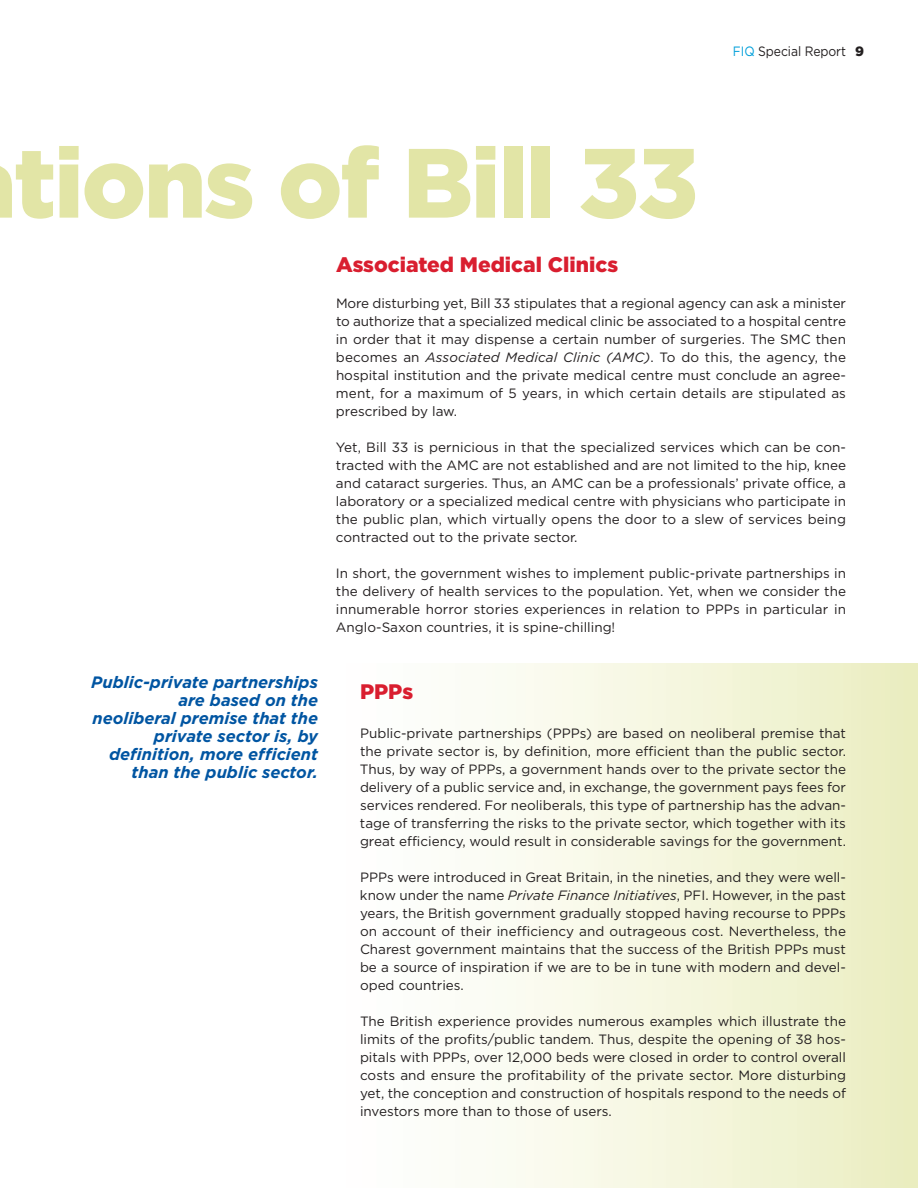
<style>
.page{position:relative;width:918px;height:1188px;background:#fff}
.page>*{position:absolute;margin:0;border:0;box-sizing:border-box;transform-origin:0 0}
.t1{font:900 98.1px "Gotham";letter-spacing:-.02em;color:#e2e5a6}
.t2{font:900 21px "Gotham";color:#d91e2f}
.t3{font:italic 700 16.5px/18px "Gotham";color:#0155a2;text-align:right}
.t4{font:13.5px/18px "Gotham";color:#231f20;text-align:justify}
.t5{font:13.5px "Gotham";color:#231f20;scale:.9 1}
.s1{color:#009fda}
.s2{font-weight:900}
.s3{font-style:italic}
</style>
<div class="page">
<h1 class="t1" style="left:14px;top:126px;width:686px">tions of Bill 33</h1>
<p class="t5" style="left:733px;top:43px;width:147px"><span class="s1">FIQ</span> Special Report <span class="s2">9</span></p>
<p class="t3" style="left:91px;top:673px;width:228px">Public-private partnerships are based on the neoliberal premise that the private sector is, by definition, more efficient than the public sector.</p>
<h2 class="t2" style="left:336px;top:252px;width:284px">Associated Medical Clinics</h2>
<p class="t4" style="left:336px;top:294px;width:512px">More disturbing yet, Bill 33 stipulates that a regional agency can ask a minister to authorize that a specialized medical clinic be associated to a hospital centre in order that it may dispense a certain number of surgeries. The SMC then becomes an <span class="s3">Associated Medical Clinic (AMC)</span>. To do this, the agency, the hospital institution and the private medical centre must conclude an agree&shy;ment, for a maximum of 5 years, in which certain details are stipulated as prescribed by law.</p>
<p class="t4" style="left:336px;top:438px;width:512px">Yet, Bill 33 is pernicious in that the specialized services which can be con&shy;tracted with the AMC are not established and are not limited to the hip, knee and cataract surgeries. Thus, an AMC can be a professionals’ private office, a laboratory or a specialized medical centre with physicians who participate in the public plan, which virtually opens the door to a slew of services being contracted out to the private sector.</p>
<p class="t4" style="left:336px;top:564px;width:512px">In short, the government wishes to implement public-private partnerships in the delivery of health services to the population. Yet, when we consider the innumerable horror stories experiences in relation to PPPs in particular in Anglo-Saxon countries, it is spine-chilling!</p>
<h2 class="t2" style="left:360px;top:680px;width:55px">PPPs</h2>
<p class="t4" style="left:360px;top:725px;width:488px">Public-private partnerships (PPPs) are based on neoliberal premise that the private sector is, by definition, more efficient than the public sector.<br>Thus, by way of PPPs, a government hands over to the private sector the delivery of a public service and, in exchange, the government pays fees for services rendered. For neoliberals, this type of partnership has the advan&shy;tage of transferring the risks to the private sector, which together with its great efficiency, would result in considerable savings for the government.</p>
<p class="t4" style="left:360px;top:869px;width:488px">PPPs were introduced in Great Britain, in the nineties, and they were well&shy;know under the name <span class="s3">Private Finance Initiatives</span>, PFI. However, in the past years, the British government gradually stopped having recourse to PPPs on account of their inefficiency and outrageous cost. Nevertheless, the Charest government maintains that the success of the British PPPs must be a source of inspiration if we are to be in tune with modern and devel&shy;oped countries.</p>
<p class="t4" style="left:360px;top:1013px;width:488px">The British experience provides numerous examples which illustrate the limits of the profits/public tandem. Thus, despite the opening of 38 hos&shy;pitals with PPPs, over 12,000 beds were closed in order to control overall costs and ensure the profitability of the private sector. More disturbing yet, the conception and construction of hospitals respond to the needs of investors more than to those of users.</p>
</div>
